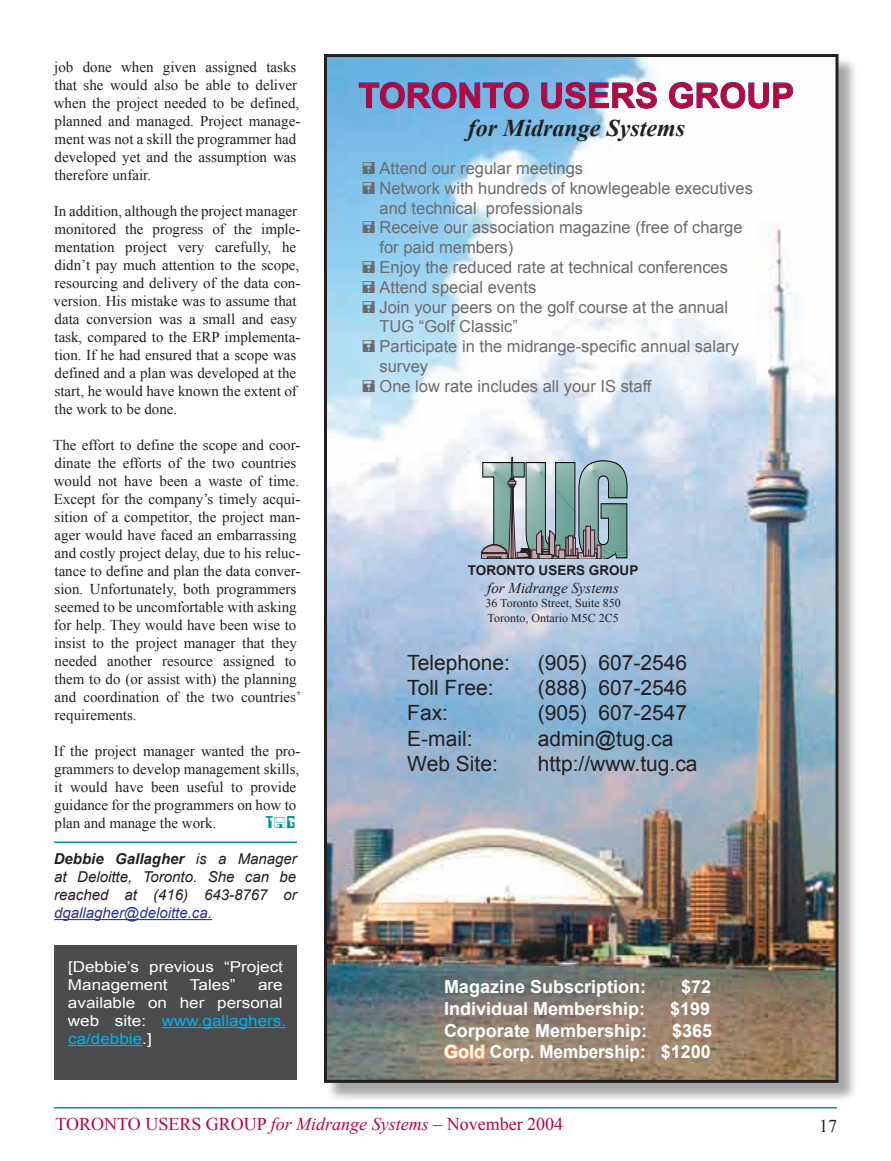
<style>
.page{position:relative;width:891px;height:1161px;background:#fff}
.page>*{position:absolute;margin:0;border:0;box-sizing:border-box;transform-origin:0 0}
.t1{font:700 34.5px "Arial";color:#ba053d}
.t2{font:italic 700 24px "Times New Roman";color:#231f20}
.t3{font:21px "Arial";color:#231f20}
.t4{font:700 18px/21.6px "Arial";color:#fff;text-align:right}
.t5{font:18px "Times New Roman";color:#ba053d}
.t6{font:18px "Times New Roman";color:#231f20}
.t7{font:16.5px/19.8px "Arial";color:#6b6b6e}
.t8{font:15px/18px "Times New Roman";color:#231f20}
.t9{font:15px/18px "Arial";color:#fff;scale:1.14 1}
.t10{font:italic 15px/18px "Arial";color:#231f20;text-align:justify}
.t11{font:italic 15px "Arial";color:#293795}
.t12{font:italic 15px "Times New Roman";color:#231f20}
.t13{font:15px "Keypunch Plain";color:#019196}
.t14{font:700 13.5px "Arial";color:#231f20}
.t15{font:12px/14.4px "Times New Roman";color:#231f20}
.s1{font-weight:700}
.s2{color:#00aeef}
.s3{font-style:italic}
</style>
<div class="page">
<hr style="left:54px;top:1107px;width:783px;height:1px;background:#019196">
<div style="left:325px;top:55px;width:533px;height:1048px;background:#231f20;opacity:.4"></div>
<img style="left:328px;top:58px;width:506px;height:1021px">
<div style="left:324px;top:54px;width:514px;height:1029px;border:3px solid #231f20"></div>
<svg style="left:359px;top:82px;width:170px;height:27px;background:#649ed4"></svg>
<svg style="left:541px;top:82px;width:116px;height:27px"></svg>
<svg style="left:669px;top:82px;width:124px;height:27px"></svg>
<svg style="left:442px;top:1042px;width:44px;height:19px"></svg>
<hr style="left:481px;top:559px;width:121px;height:1px;background:#231f20">
<svg style="left:481px;top:452px;width:147px;height:107px;background:#94aaab"></svg>
<div style="left:54px;top:945px;width:243px;height:135px;background:#4b4c4d"></div>
<hr style="left:162px;top:1027px;width:124px;height:1px;background:#00aeef">
<hr style="left:68px;top:1045px;width:74px;height:1px;background:#00aeef">
<hr style="left:54px;top:842px;width:243px;height:1px;background:#019196">
<hr style="left:54px;top:919px;width:158px;height:1px;background:#293795">
<svg style="left:363px;top:162px;width:12px;height:12px"></svg>
<svg style="left:363px;top:182px;width:12px;height:12px"></svg>
<svg style="left:363px;top:221px;width:12px;height:12px"></svg>
<svg style="left:363px;top:261px;width:12px;height:12px"></svg>
<svg style="left:363px;top:281px;width:12px;height:12px"></svg>
<svg style="left:363px;top:300px;width:12px;height:13px"></svg>
<svg style="left:363px;top:340px;width:12px;height:12px"></svg>
<svg style="left:363px;top:380px;width:12px;height:12px"></svg>
<p class="t8" style="left:54px;top:58px;width:248px">job done when given assigned tasks that she would also be able to deliver when the project needed to be defined, planned and managed. Project manage&shy;ment was not a skill the programmer had developed yet and the assumption was therefore unfair.</p>
<p class="t8" style="left:54px;top:202px;width:248px">In addition, although the project manager monitored the progress of the imple&shy;mentation project very carefully, he didn’t pay much attention to the scope, resourcing and delivery of the data con&shy;version. His mistake was to assume that data conversion was a small and easy task, compared to the ERP implementa&shy;tion. If he had ensured that a scope was defined and a plan was developed at the start, he would have known the extent of the work to be done.</p>
<p class="t8" style="left:53px;top:436px;width:249px">The effort to define the scope and coor&shy;dinate the efforts of the two countries would not have been a waste of time.<br>Except for the company’s timely acqui&shy;sition of a competitor, the project man&shy;ager would have faced an embarrassing and costly project delay, due to his reluc&shy;tance to define and plan the data conver&shy;sion. Unfortunately, both programmers seemed to be uncomfortable with asking for help. They would have been wise to insist to the project manager that they needed another resource assigned to them to do (or assist with) the planning and coordination of the two countries’ requirements.</p>
<p class="t8" style="left:54px;top:742px;width:248px">If the project manager wanted the pro&shy;grammers to develop management skills, it would have been useful to provide guidance for the programmers on how to plan and manage the work.</p>
<p class="t13" style="left:266px;top:813px;width:32px">T G</p>
<p class="t10" style="left:54px;top:850px;width:245px"><span class="s1">Debbie Gallagher</span> is a Manager at Deloitte, Toronto. She can be reached at (416) 643-8767 or</p>
<p class="t11" style="left:54px;top:903px;width:159px">dgallagher@deloitte.ca.</p>
<p class="t9" style="left:68px;top:958px;width:190px">[Debbie’s previous “Project<br>Management</p>
<p class="t9" style="left:190px;top:976px;width:42px">Tales”</p>
<p class="t9" style="left:68px;top:976px;width:193px;text-indent:190px">are available on her personal web site: <span class="s2">www.gallaghers. ca/debbie</span>.]</p>
<h1 class="t1" style="left:358px;top:73px;width:437px">TORONTO USERS GROUP</h1>
<h2 class="t2" style="left:468px;top:112px;width:219px">for Midrange Systems</h2>
<p class="t7" style="left:380px;top:158px;width:375px">Attend our regular meetings<br>Network with hundreds of knowlegeable executives and technical professionals<br>Receive our association magazine (free of charge for paid members)<br>Enjoy the reduced rate at technical conferences Attend special events<br>Join your peers on the golf course at the annual TUG “Golf Classic”<br>Participate in the midrange-specific annual salary survey<br>One low rate includes all your IS staff</p>
<p class="t14" style="left:468px;top:561px;width:172px">TORONTO USERS GROUP</p>
<p class="t12" style="left:487px;top:578px;width:133px">for Midrange Systems</p>
<p class="t15" style="left:485px;top:596px;width:137px">36 Toronto Street, Suite 850<br>Toronto, Ontario M5C 2C5</p>
<h3 class="t3" style="left:407px;top:649px;width:104px">Telephone:</h3>
<h3 class="t3" style="left:538px;top:649px;width:151px">(905) 607-2546</h3>
<h3 class="t3" style="left:407px;top:674px;width:88px">Toll Free:</h3>
<h3 class="t3" style="left:538px;top:674px;width:151px">(888) 607-2546</h3>
<h3 class="t3" style="left:407px;top:699px;width:42px">Fax:</h3>
<h3 class="t3" style="left:538px;top:699px;width:151px">(905) 607-2547</h3>
<h3 class="t3" style="left:407px;top:725px;width:67px">E-mail:</h3>
<h3 class="t3" style="left:538px;top:725px;width:137px">admin@tug.ca</h3>
<h3 class="t3" style="left:407px;top:750px;width:92px">Web Site:</h3>
<h3 class="t3" style="left:538px;top:750px;width:161px">http://www.tug.ca</h3>
<p class="t4" style="left:444px;top:977px;width:204px">Magazine Subscription:</p>
<p class="t4" style="left:681px;top:977px;width:32px">$72</p>
<p class="t4" style="left:444px;top:998px;width:203px">Individual Membership:</p>
<p class="t4" style="left:670px;top:998px;width:42px">$199</p>
<p class="t4" style="left:444px;top:1020px;width:205px">Corporate Membership:</p>
<p class="t4" style="left:444px;top:1020px;width:270px">$365<br>Gold Corp. Membership: $1200</p>
<p class="t5" style="left:56px;top:1112px;width:509px">TORONTO USERS GROUP <span class="s3">for Midrange Systems</span> – November 2004</p>
<p class="t6" style="left:819px;top:1114px;width:19px">17</p>
</div>
